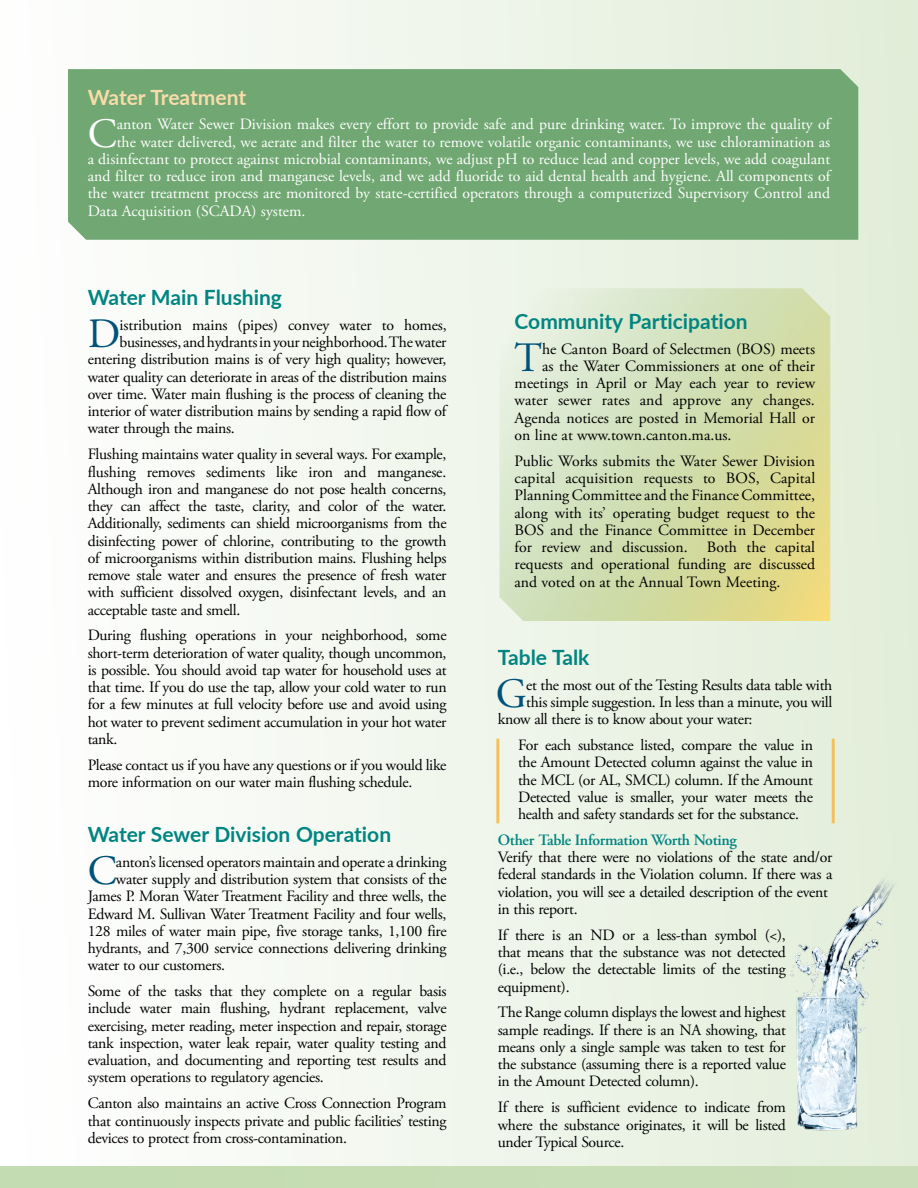
<style>
.page{position:relative;width:918px;height:1188px;background:#fff}
.page>*{position:absolute;margin:0;border:0;box-sizing:border-box;transform-origin:0 0}
.Initial_Cap{font:41.7px "Adobe Garamond Pro";color:#00527a}
.Initial_Cap-2{font:41.7px "Adobe Garamond Pro";color:#fff}
.Article_Headline-19{font:700 21px "Lato";color:#008581}
.Article_Headline-19-2{font:700 21px "Lato";letter-spacing:-.005em;color:#f9dca9}
.First_Paragraph{font:15.75px/17.2px "Adobe Garamond Pro";letter-spacing:-.02em;color:#000;text-align:justify}
.Initial_Cap-3{font:15.75px "Adobe Garamond Pro";letter-spacing:-.02em;color:#000}
.Initial_Cap-4{font:15.75px "Adobe Garamond Pro";color:#fff}
.table_talk{font:15.75px/17.2px "Adobe Garamond Pro";letter-spacing:-.02em;color:#000;text-align:justify}
.Initial_Cap-5{font:15.75px "Adobe Garamond Pro";color:#000}
.Initial_Cap-6{font:15.75px "Adobe Garamond Pro";letter-spacing:.005em;color:#000}
.First_Paragraph-2{font:600 15.75px "Adobe Garamond Pro";letter-spacing:-.025em;color:#008581}
</style>
<div class="page">
<div style="left:0;top:0;width:918px;height:1188px;background:linear-gradient(to right,#fefefd,#e1edd8)"></div>
<div style="left:68px;top:69px;width:790px;height:171px;background:#70a772"></div>
<hr style="left:496px;top:739px;width:3px;height:84px;background:#f3c05d">
<hr style="left:832px;top:739px;width:3px;height:84px;background:#f3c05d">
<img style="left:787px;top:870px;width:116px;height:265px">
<svg style="left:500px;top:288px;width:330px;height:333px;background:#d7e0b3"></svg>
<p class="Article_Headline-19-2" style="left:88px;top:82px;width:160px">Water Treatment</p>
<p class="Initial_Cap-2" style="left:88px;top:108px;width:31px">C</p>
<p class="Initial_Cap-4" style="left:117px;top:115px;width:715px">anton Water Sewer Division makes every effort to provide safe and pure drinking water. To improve the quality of</p>
<p class="Initial_Cap-4" style="left:117px;top:132px;width:715px">the water delivered, we aerate and filter the water to remove volatile organic contaminants, we use chloramination as</p>
<p class="Initial_Cap-4" style="left:88px;top:149px;width:744px">a disinfectant to protect against microbial contaminants, we adjust pH to reduce lead and copper levels, we add coagulant</p>
<p class="Initial_Cap-4" style="left:88px;top:167px;width:744px">and filter to reduce iron and manganese levels, and we add fluoride to aid dental health and hygiene. All components of</p>
<p class="Initial_Cap-4" style="left:88px;top:184px;width:744px">the water treatment process are monitored by state-certified operators through a computerized Supervisory Control and</p>
<p class="Initial_Cap-4" style="left:88px;top:201px;width:219px">Data Acquisition (SCADA) system.</p>
<p class="Article_Headline-19" style="left:88px;top:282px;width:196px">Water Main Flushing</p>
<p class="Initial_Cap" style="left:88px;top:309px;width:34px">D</p>
<p class="Initial_Cap-3" style="left:119px;top:315px;width:329px">istribution mains (pipes) convey water to homes,</p>
<p class="Initial_Cap-3" style="left:119px;top:333px;width:329px">businesses, and hydrants in your neighborhood. The water</p>
<p class="Initial_Cap-3" style="left:88px;top:350px;width:360px">entering distribution mains is of very high quality; however,</p>
<p class="Initial_Cap-3" style="left:88px;top:367px;width:360px">water quality can deteriorate in areas of the distribution mains</p>
<p class="Initial_Cap-3" style="left:88px;top:384px;width:360px">over time. Water main flushing is the process of cleaning the</p>
<p class="Initial_Cap-3" style="left:88px;top:402px;width:360px">interior of water distribution mains by sending a rapid flow of</p>
<p class="Initial_Cap-3" style="left:88px;top:419px;width:149px">water through the mains.</p>
<p class="First_Paragraph" style="left:88px;top:446px;width:360px">Flushing maintains water quality in several ways. For example, flushing removes sediments like iron and manganese.<br>Although iron and manganese do not pose health concerns, they can affect the taste, clarity, and color of the water.<br>Additionally, sediments can shield microorganisms from the disinfecting power of chlorine, contributing to the growth of microorganisms within distribution mains. Flushing helps remove stale water and ensures the presence of fresh water with sufficient dissolved oxygen, disinfectant levels, and an acceptable taste and smell.</p>
<p class="First_Paragraph" style="left:88px;top:627px;width:360px">During flushing operations in your neighborhood, some short-term deterioration of water quality, though uncommon, is possible. You should avoid tap water for household uses at that time. If you do use the tap, allow your cold water to run for a few minutes at full velocity before use and avoid using hot water to prevent sediment accumulation in your hot water tank.</p>
<p class="First_Paragraph" style="left:88px;top:757px;width:360px">Please contact us if you have any questions or if you would like more information on our water main flushing schedule.</p>
<p class="Article_Headline-19" style="left:88px;top:819px;width:305px">Water Sewer Division Operation</p>
<p class="Initial_Cap" style="left:88px;top:846px;width:31px">C</p>
<p class="Initial_Cap-3" style="left:116px;top:852px;width:332px">anton’s licensed operators maintain and operate a drinking</p>
<p class="Initial_Cap-3" style="left:116px;top:870px;width:332px">water supply and distribution system that consists of the</p>
<p class="Initial_Cap-3" style="left:88px;top:887px;width:360px">James P. Moran Water Treatment Facility and three wells, the</p>
<p class="Initial_Cap-3" style="left:88px;top:904px;width:360px">Edward M. Sullivan Water Treatment Facility and four wells,</p>
<p class="Initial_Cap-3" style="left:88px;top:921px;width:360px">128 miles of water main pipe, five storage tanks, 1,100 fire</p>
<p class="Initial_Cap-3" style="left:88px;top:939px;width:360px">hydrants, and 7,300 service connections delivering drinking</p>
<p class="Initial_Cap-3" style="left:88px;top:956px;width:139px">water to our customers.</p>
<p class="First_Paragraph" style="left:88px;top:983px;width:360px">Some of the tasks that they complete on a regular basis include water main flushing, hydrant replacement, valve exercising, meter reading, meter inspection and repair, storage tank inspection, water leak repair, water quality testing and evaluation, and documenting and reporting test results and system operations to regulatory agencies.</p>
<p class="First_Paragraph" style="left:88px;top:1095px;width:360px">Canton also maintains an active Cross Connection Program that continuously inspects private and public facilities’ testing devices to protect from cross-contamination.</p>
<p class="Article_Headline-19" style="left:515px;top:306px;width:235px">Community Participation</p>
<p class="Initial_Cap" style="left:515px;top:333px;width:29px">T</p>
<p class="Initial_Cap-5" style="left:542px;top:339px;width:274px">he Canton Board of Selectmen (BOS) meets</p>
<p class="Initial_Cap-5" style="left:542px;top:356px;width:274px">as the Water Commissioners at one of their</p>
<p class="Initial_Cap-5" style="left:515px;top:374px;width:302px">meetings in April or May each year to review</p>
<p class="Initial_Cap-6" style="left:515px;top:391px;width:302px">water sewer rates and approve any changes.</p>
<p class="Initial_Cap-5" style="left:515px;top:408px;width:302px">Agenda notices are posted in Memorial Hall or</p>
<p class="Initial_Cap-5" style="left:515px;top:425px;width:218px">on line at www.town.canton.ma.us.</p>
<p class="First_Paragraph" style="left:515px;top:453px;width:302px">Public Works submits the Water Sewer Division capital acquisition requests to BOS, Capital Planning Committee and the Finance Committee, along with its’ operating budget request to the BOS and the Finance Committee in December for review and discussion. Both the capital requests and operational funding are discussed and voted on at the Annual Town Meeting.</p>
<p class="Article_Headline-19" style="left:498px;top:642px;width:93px">Table Talk</p>
<p class="Initial_Cap" style="left:496px;top:669px;width:33px">G</p>
<p class="Initial_Cap-3" style="left:526px;top:675px;width:308px">et the most out of the Testing Results data table with</p>
<p class="Initial_Cap-3" style="left:526px;top:692px;width:308px">this simple suggestion. In less than a minute, you will</p>
<p class="Initial_Cap-3" style="left:498px;top:710px;width:256px">know all there is to know about your water:</p>
<p class="table_talk" style="left:518px;top:737px;width:296px">For each substance listed, compare the value in the Amount Detected column against the value in the MCL (or AL, SMCL) column. If the Amount Detected value is smaller, your water meets the health and safety standards set for the substance.</p>
<p class="First_Paragraph-2" style="left:498px;top:831px;width:241px">Other Table Information Worth Noting</p>
<p class="First_Paragraph" style="left:498px;top:849px;width:336px;text-align:left">Verify that there were no violations of the state and/or federal standards in the Violation column. If there was a violation, you will see a detailed description of the event in this report.</p>
<p class="First_Paragraph" style="left:498px;top:927px;width:289px">If there is an ND or a less-than symbol (&lt;), that means that the substance was not detected (i.e., below the detectable limits of the testing equipment).</p>
<p class="First_Paragraph" style="left:498px;top:1004px;width:290px">The Range column displays the lowest and highest sample readings. If there is an NA showing, that means only a single sample was taken to test for the substance (assuming there is a reported value in the Amount Detected column).</p>
<p class="First_Paragraph" style="left:498px;top:1099px;width:290px">If there is sufficient evidence to indicate from where the substance originates, it will be listed under Typical Source.</p>
</div>
